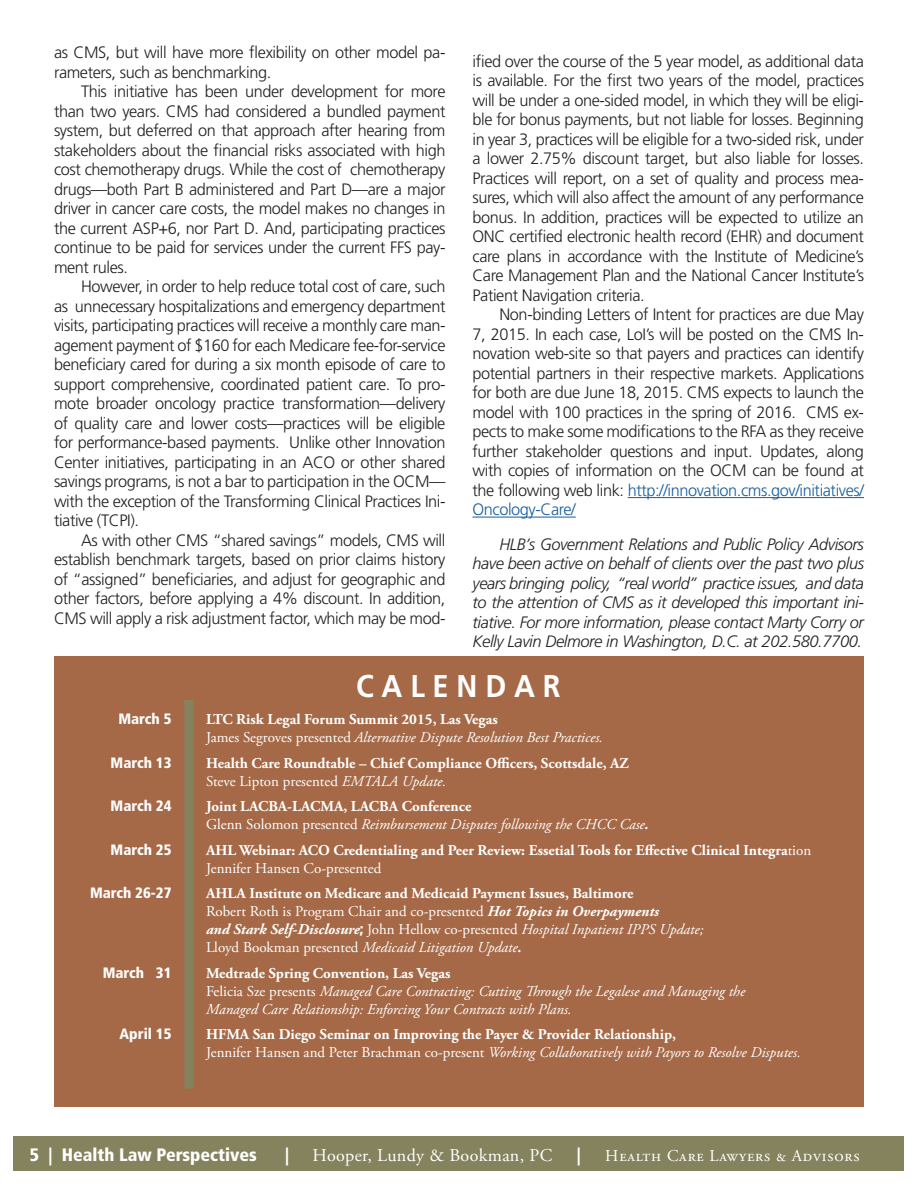
<style>
.page{position:relative;width:918px;height:1188px;background:#fff}
.page>*{position:absolute;margin:0;border:0;box-sizing:border-box;transform-origin:0 0}
.BIG_GREEN_HEADLINES{font:700 31.5px "Frutiger";letter-spacing:.27em;color:#fff;scale:.92 1}
.t1{font:900 condensed 18px "Frutiger";color:#fff}
.t2{font:18px "Adobe Garamond Pro";letter-spacing:.02em;color:#fff}
.Body_copy_in_columns{font:300 16.5px/19.5px "Frutiger";letter-spacing:-.025em;color:#231f20;text-align:justify}
.Body_copy_in_columns-2{font:italic 300 16.5px/19.5px "Frutiger";letter-spacing:-.025em;color:#231f20;text-align:justify}
.t3{font:16.5px "Adobe Garamond Pro";letter-spacing:.05em;color:#fff}
.t4{font:700 15px/18px "Adobe Garamond Pro";color:#fff}
.t5{font:italic 15px/18px "Adobe Garamond Pro";color:#fff}
.t6{font:15px/18px "Adobe Garamond Pro";color:#fff}
.t7{font:900 condensed 15px "Frutiger";color:#fff}
.s1{color:#175d9e}
.s2{font-style:normal}
.s3{font-style:italic}
.s4{font-weight:700;font-style:normal}
.s5{font-weight:700}
.s6{font-weight:400}
.s7{font-weight:700;font-style:italic}
.s8{font-family:"Frutiger";font-weight:900;font-stretch:condensed}
.s9{font-weight:400;font-style:italic}
</style>
<div class="page">
<div style="left:14px;top:1136px;width:890px;height:35px;background:#85835d"></div>
<div style="left:54px;top:656px;width:810px;height:451px;background:#a56947"></div>
<div style="left:184px;top:700px;width:9px;height:389px;background:#85835d"></div>
<hr style="left:628px;top:497px;width:236px;height:1px;background:#175d9e">
<hr style="left:472px;top:517px;width:104px;height:1px;background:#175d9e">
<p class="Body_copy_in_columns" style="left:54px;top:43px;width:393px">as CMS, but will have more flexibility on other model pa&shy;rameters, such as benchmarking.</p>
<p class="Body_copy_in_columns" style="left:54px;top:82px;width:393px;text-indent:27px">This initiative has been under development for more than two years. CMS had considered a bundled payment system, but deferred on that approach after hearing from stakeholders about the financial risks associated with high cost chemotherapy drugs. While the cost of chemotherapy drugs—both Part B administered and Part D—are a major driver in cancer care costs, the model makes no changes in the current ASP+6, nor Part D. And, participating practices continue to be paid for services under the current FFS pay&shy;ment rules.</p>
<p class="Body_copy_in_columns" style="left:54px;top:277px;width:393px;text-indent:27px">However, in order to help reduce total cost of care, such as unnecessary hospitalizations and emergency department visits, participating practices will receive a monthly care man&shy;agement payment of $160 for each Medicare fee-for-service beneficiary cared for during a six month episode of care to support comprehensive, coordinated patient care. To pro&shy;mote broader oncology practice transformation—delivery of quality care and lower costs—practices will be eligible for performance-based payments. Unlike other Innovation Center initiatives, participating in an ACO or other shared savings programs, is not a bar to participation in the OCM— with the exception of the Transforming Clinical Practices Ini&shy;tiative (TCPI).</p>
<p class="Body_copy_in_columns" style="left:54px;top:530px;width:393px;text-indent:27px">As with other CMS “shared savings” models, CMS will establish benchmark targets, based on prior claims history of “assigned” beneficiaries, and adjust for geographic and other factors, before applying a 4% discount. In addition, CMS will apply a risk adjustment factor, which may be mod-</p>
<p class="Body_copy_in_columns" style="left:472px;top:51px;width:393px">ified over the course of the 5 year model, as additional data is available. For the first two years of the model, practices will be under a one-sided model, in which they will be eligi&shy;ble for bonus payments, but not liable for losses. Beginning in year 3, practices will be eligible for a two-sided risk, under a lower 2.75% discount target, but also liable for losses.<br>Practices will report, on a set of quality and process mea&shy;sures, which will also affect the amount of any performance bonus. In addition, practices will be expected to utilize an ONC certified electronic health record (EHR) and document care plans in accordance with the Institute of Medicine’s Care Management Plan and the National Cancer Institute’s Patient Navigation criteria.</p>
<p class="Body_copy_in_columns" style="left:472px;top:305px;width:393px;text-indent:27px">Non-binding Letters of Intent for practices are due May 7, 2015. In each case, LoI’s will be posted on the CMS In&shy;novation web-site so that payers and practices can identify potential partners in their respective markets. Applications for both are due June 18, 2015. CMS expects to launch the model with 100 practices in the spring of 2016. CMS ex&shy;pects to make some modifications to the RFA as they receive further stakeholder questions and input. Updates, along with copies of information on the OCM can be found at the following web link: <span class="s1">http://innovation.cms.gov/initiatives/ Oncology-Care/</span></p>
<p class="Body_copy_in_columns-2" style="left:472px;top:534px;width:393px;text-indent:27px">HLB’s Government Relations and Public Policy Advisors have been active on behalf of clients over the past two plus years bringing policy, “real world” practice issues, and data to the attention of CMS as it developed this important ini&shy;tiative. For more information, please contact Marty Corry or Kelly Lavin Delmore in Washington, D.C. at 202.580.7700.</p>
<p class="BIG_GREEN_HEADLINES" style="left:356px;top:667px;width:224px">CALENDAR</p>
<p class="t7" style="left:118px;top:710px;width:55px">March 5</p>
<p class="t4" style="left:206px;top:711px;width:293px">LTC Risk Legal Forum Summit 2015, Las Vegas</p>
<p class="t5" style="left:206px;top:729px;width:399px"><span class="s2">James Segroves presented</span> Alternative Dispute Resolution Best Practices.</p>
<p class="t7" style="left:111px;top:753px;width:62px">March 13</p>
<p class="t4" style="left:206px;top:754px;width:424px">Health Care Roundtable – Chief Compliance Officers, Scottsdale, AZ</p>
<p class="t6" style="left:206px;top:772px;width:242px">Steve Lipton presented <span class="s3">EMTALA Update.</span></p>
<p class="t7" style="left:111px;top:797px;width:62px">March 24</p>
<p class="t5" style="left:206px;top:798px;width:444px"><span class="s4">Joint LACBA-LACMA, LACBA Conference<br></span><span class="s2">Glenn Solomon presented</span> Reimbursement Disputes following the CHCC Case<span class="s5">.</span></p>
<p class="t7" style="left:111px;top:840px;width:62px">March 25</p>
<p class="t4" style="left:206px;top:841px;width:607px">AHL Webinar: ACO Credentialing and Peer Review: Essetial Tools for Effective Clinical Integra<span class="s6">tion</span></p>
<p class="t6" style="left:206px;top:859px;width:177px">Jennifer Hansen Co-presented</p>
<p class="t7" style="left:90px;top:884px;width:83px">March 26-27</p>
<p class="t4" style="left:206px;top:885px;width:429px">AHLA Institute on Medicare and Medicaid Payment Issues, Baltimore</p>
<p class="t6" style="left:206px;top:903px;width:499px">Robert Roth is Program Chair and co-presented <span class="s7">Hot Topics in Overpayments<br>and Stark Self-Disclosure</span><span class="s8">;</span> John Hellow co-presented <span class="s3">Hospital Inpatient IPPS Update;<br></span>Lloyd Bookman presented <span class="s3">Medicaid Litigation Update</span><span class="s7">.</span></p>
<p class="t7" style="left:103px;top:963px;width:70px">March 31</p>
<p class="t4" style="left:206px;top:964px;width:246px">Medtrade Spring Convention, Las Vegas</p>
<p class="t5" style="left:206px;top:982px;width:541px"><span class="s2">Felicia Sze presents</span> Managed Care Contracting: Cutting Through the Legalese and Managing the<br>Managed Care Relationship: Enforcing Your Contracts with Plans.</p>
<p class="t7" style="left:120px;top:1025px;width:54px">April 15</p>
<p class="t4" style="left:206px;top:1026px;width:596px">HFMA San Diego Seminar on Improving the Payer &amp; Provider Relationship,<br><span class="s6">Jennifer Hansen and Peter Brachman co-present</span> <span class="s9">Working Collaboratively with Payors to Resolve Disputes.</span></p>
<p class="t1" style="left:30px;top:1143px;width:229px">5 | Health Law Perspectives</p>
<p class="t1" style="left:285px;top:1143px;width:5px">|</p>
<p class="t2" style="left:312px;top:1144px;width:241px">Hooper, Lundy &amp; Bookman, PC</p>
<p class="t1" style="left:577px;top:1143px;width:5px">|</p>
<p class="t3" style="left:605px;top:1145px;width:256px">Health Care Lawyers &amp; Advisors</p>
</div>
